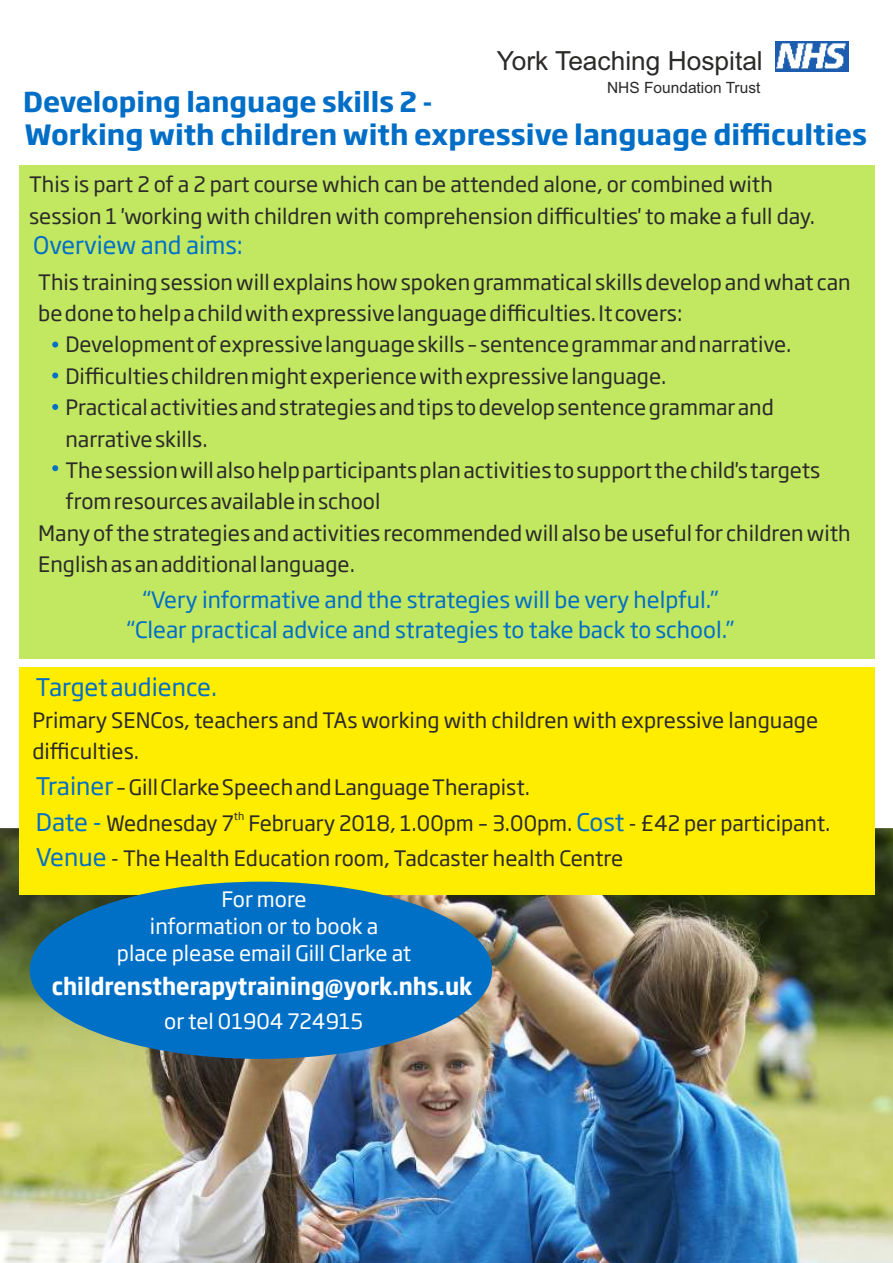
<style>
.page{position:relative;width:893px;height:1263px;background:#fff}
.page>*{position:absolute;margin:0;border:0;box-sizing:border-box;transform-origin:0 0}
.t1{font:700 27.6px "Soho Gothic Std";color:#006ec7}
.t2{font:700 27px "Soho Gothic Std";color:#006ec7}
.t3{font:26.25px "Arial";color:#2b2a29}
.t4{font:24px "Soho Gothic Std";color:#006ec7}
.t5{font:24px "Soho Gothic Std";color:#0070c7}
.t6{font:700 23.4px "Soho Gothic Std";color:#fefefe;scale:.9 1}
.t7{font:22.35px/30px "Soho Gothic Std";color:#006ec7;text-align:center}
.t8{font:21px/31.3px "Soho Gothic Std";color:#2b2a29}
.t9{font:21px/26.7px "Soho Gothic Std";color:#fefefe;text-align:center}
.t10{font:15.45px "Arial";color:#2b2a29}
.t11{font:10.5px "Soho Gothic Std";color:#2b2a29}
.s1{font-size:24px;color:#006ec7}
.s2{color:#fefefe}
</style>
<div class="page">
<img style="left:0;top:828px;width:893px;height:435px">
<div style="left:19px;top:667px;width:856px;height:227px;background:#ffed00"></div>
<div style="left:19px;top:165px;width:856px;height:493px;background:#c2e761"></div>
<img style="left:775px;top:42px;width:73px;height:30px">
<svg style="left:52px;top:342px;width:6px;height:6px"></svg>
<svg style="left:52px;top:404px;width:6px;height:6px"></svg>
<svg style="left:52px;top:372px;width:6px;height:6px"></svg>
<svg style="left:52px;top:465px;width:6px;height:6px"></svg>
<div style="left:30px;top:882px;width:462px;height:177px;background:#0070c7;border-radius:50%"></div>
<p class="t2" style="left:23px;top:90px;width:411px">Developing language skills 2 -</p>
<p class="t3" style="left:497px;top:51px;width:268px">York Teaching Hospital</p>
<p class="t10" style="left:607px;top:82px;width:155px">NHS Foundation Trust</p>
<h1 class="t1" style="left:25px;top:123px;width:844px">Working with children with expressive language difficulties</h1>
<p class="t8" style="left:29px;top:171px;width:787px">This is part 2 of a 2 part course which can be attended alone, or combined with session 1 'working with children with comprehension difficulties' to make a full day.</p>
<p class="t5" style="left:33px;top:235px;width:211px">Overview and aims:</p>
<p class="t8" style="left:38px;top:268px;width:814px">This training session will explains how spoken grammatical skills develop and what can</p>
<p class="t8" style="left:38px;top:299px;width:646px">be done to help a child with expressive language difficulties. It covers:</p>
<p class="t8" style="left:65px;top:331px;width:728px">Development of expressive language skills – sentence grammar and narrative.</p>
<p class="t8" style="left:65px;top:362px;width:603px">Difficulties children might experience with expressive language.</p>
<p class="t8" style="left:65px;top:394px;width:710px">Practical activities and strategies and tips to develop sentence grammar and</p>
<p class="t8" style="left:65px;top:425px;width:144px">narrative skills.</p>
<p class="t8" style="left:65px;top:456px;width:756px">The session will also help participants plan activities to support the child's targets</p>
<p class="t8" style="left:65px;top:488px;width:317px">from resources available in school</p>
<p class="t8" style="left:38px;top:519px;width:814px">Many of the strategies and activities recommended will also be useful for children with</p>
<p class="t8" style="left:38px;top:551px;width:318px">English as an additional language.</p>
<p class="t7" style="left:127px;top:587px;width:609px">“Very informative and the strategies will be very helpful.” “Clear practical advice and strategies to take back to school.”</p>
<p class="t4" style="left:36px;top:677px;width:183px">Target audience.</p>
<p class="t8" style="left:32px;top:706px;width:787px">Primary SENCos, teachers and TAs working with children with expressive language difficulties.</p>
<p class="t8" style="left:36px;top:773px;width:496px"><span class="s1">Trainer</span>– Gill Clarke Speech and Language Therapist.</p>
<p class="t4" style="left:36px;top:812px;width:68px">Date -</p>
<p class="t4" style="left:576px;top:812px;width:50px">Cost</p>
<p class="t8" style="left:668px;top:809px;width:14px">2</p>
<p class="t11" style="left:234px;top:812px;width:12px">th</p>
<p class="t8" style="left:106px;top:809px;width:468px">Wednesday 7 February 2018, 1.00pm – 3.00pm.</p>
<p class="t8" style="left:629px;top:809px;width:203px">- £4 per participant.</p>
<p class="t8" style="left:221px;top:840px;width:403px;line-height:41px;text-indent:-186px"><span class="s1">Venue</span> - The Health Education room, Tadcaster health Centre<br><span class="s2">For more</span></p>
<p class="t9" style="left:117px;top:915px;width:296px">information or to book a<br>place please email Gill Clarke at</p>
<p class="t6" style="left:52px;top:976px;width:469px">childrenstherapytraining@york.nhs.uk</p>
<p class="t9" style="left:164px;top:1010px;width:200px">or tel 01904 724915</p>
</div>
